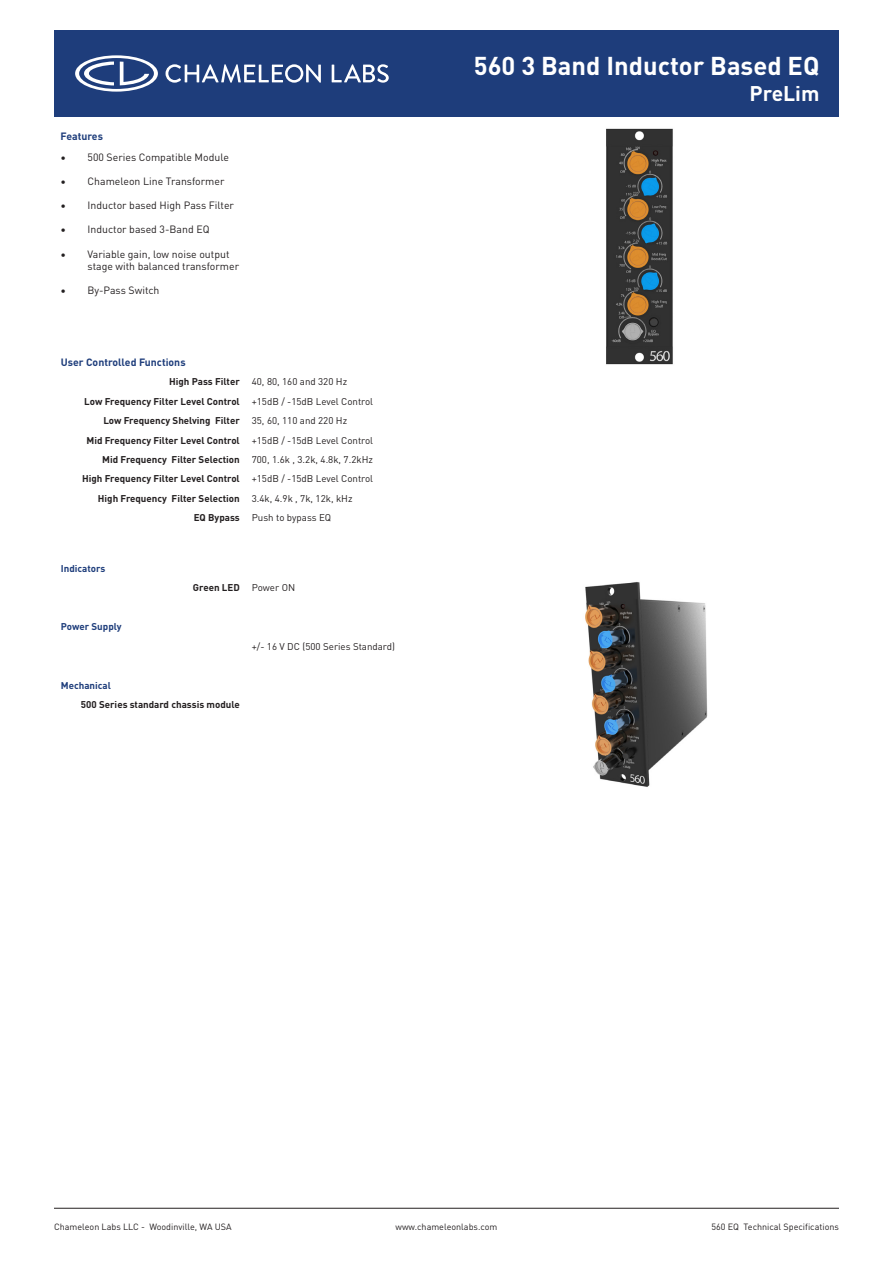
<style>
.page{position:relative;width:893px;height:1263px;background:#fff}
.page>*{position:absolute;margin:0;border:0;box-sizing:border-box;transform-origin:0 0}
.t1{font:700 25.5px "DINOT";color:#fff}
.t2{font:700 21px "DINOT";color:#fff}
.t3{font:10.5px/12.6px "DINOT";color:#231f20}
.t4{font:700 10.5px "DINOT";color:#1e3d7b}
.t5{font:700 9.75px "DINOT";color:#231f20}
.t6{font:9.75px "DINOT";color:#231f20}
.t7{font:700 9.75px "DINOT";color:#1e3d7b}
.t8{font:9px "DINOT";color:#231f20}
</style>
<div class="page">
<div style="left:54px;top:30px;width:785px;height:86px;background:#1e3d7b"></div>
<svg style="left:75px;top:55px;width:83px;height:37px"></svg>
<svg style="left:166px;top:64px;width:155px;height:19px"></svg>
<svg style="left:332px;top:64px;width:57px;height:19px"></svg>
<hr style="left:54px;top:1208px;width:785px;height:1px;background:#231f20">
<img style="left:606px;top:128px;width:67px;height:237px">
<img style="left:585px;top:582px;width:123px;height:205px">
<p class="t4" style="left:61px;top:128px;width:44px">Features</p>
<p class="t3" style="left:61px;top:150px;width:170px">• 500 Series Compatible Module</p>
<p class="t3" style="left:61px;top:174px;width:165px">• Chameleon Line Transformer</p>
<p class="t3" style="left:61px;top:199px;width:175px">• Inductor based High Pass Filter</p>
<p class="t3" style="left:61px;top:223px;width:150px">• Inductor based 3-Band EQ</p>
<p class="t3" style="left:88px;top:247px;width:153px;text-indent:-27px">• Variable gain, low noise output stage with balanced transformer</p>
<p class="t3" style="left:61px;top:283px;width:100px">• By-Pass Switch</p>
<p class="t4" style="left:61px;top:354px;width:126px">User Controlled Functions</p>
<p class="t5" style="left:169px;top:374px;width:72px">High Pass Filter</p>
<p class="t6" style="left:252px;top:374px;width:97px">40, 80, 160 and 320 Hz</p>
<p class="t5" style="left:84px;top:393px;width:157px">Low Frequency Filter Level Control</p>
<p class="t6" style="left:252px;top:394px;width:123px">+15dB / -15dB Level Control</p>
<p class="t5" style="left:103px;top:413px;width:138px">Low Frequency Shelving Filter</p>
<p class="t6" style="left:252px;top:413px;width:97px">35, 60, 110 and 220 Hz</p>
<p class="t5" style="left:86px;top:432px;width:155px">Mid Frequency Filter Level Control</p>
<p class="t6" style="left:252px;top:432px;width:123px">+15dB / -15dB Level Control</p>
<p class="t5" style="left:102px;top:452px;width:139px">Mid Frequency Filter Selection</p>
<p class="t6" style="left:252px;top:452px;width:123px">700, 1.6k , 3.2k, 4.8k, 7.2kHz</p>
<p class="t5" style="left:82px;top:471px;width:159px">High Frequency Filter Level Control</p>
<p class="t6" style="left:252px;top:471px;width:123px">+15dB / -15dB Level Control</p>
<p class="t5" style="left:98px;top:491px;width:143px">High Frequency Filter Selection</p>
<p class="t6" style="left:252px;top:491px;width:102px">3.4k, 4.9k , 7k, 12k, kHz</p>
<p class="t5" style="left:194px;top:510px;width:48px">EQ Bypass</p>
<p class="t6" style="left:252px;top:510px;width:81px">Push to bypass EQ</p>
<p class="t7" style="left:61px;top:561px;width:46px">Indicators</p>
<p class="t7" style="left:61px;top:619px;width:62px">Power Supply</p>
<p class="t5" style="left:193px;top:580px;width:48px">Green LED</p>
<p class="t6" style="left:252px;top:580px;width:45px">Power ON</p>
<p class="t6" style="left:252px;top:639px;width:145px">+/- 16 V DC (500 Series Standard)</p>
<p class="t7" style="left:61px;top:677px;width:52px">Mechanical</p>
<p class="t5" style="left:81px;top:697px;width:160px">500 Series standard chassis module</p>
<p class="t1" style="left:474px;top:46px;width:347px">560 3 Band Inductor Based EQ</p>
<p class="t2" style="left:750px;top:77px;width:71px">PreLim</p>
<p class="t8" style="left:54px;top:1219px;width:179px">Chameleon Labs LLC - Woodinville, WA USA</p>
<p class="t8" style="left:396px;top:1219px;width:103px">www.chameleonlabs.com</p>
<p class="t8" style="left:711px;top:1219px;width:129px">560 EQ Technical Specifications</p>
</div>
